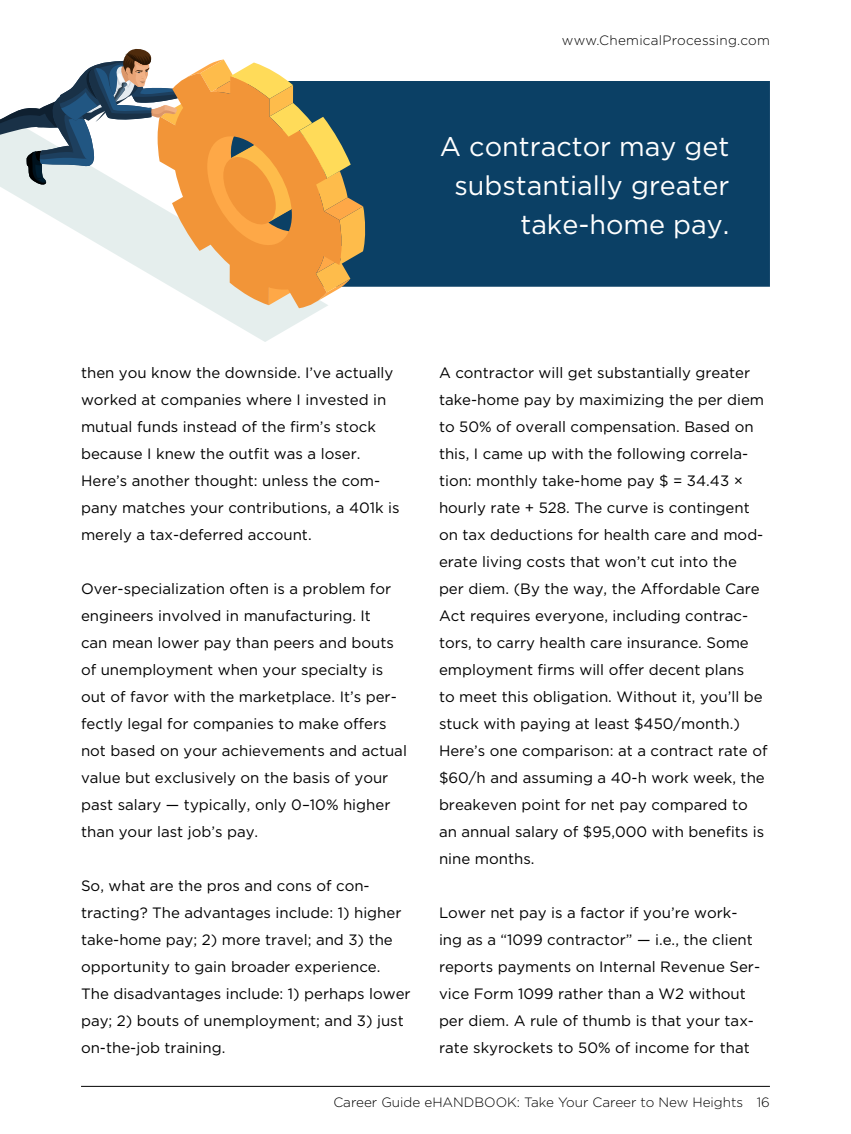
<style>
.page{position:relative;width:851px;height:1134px;background:#fff}
.page>*{position:absolute;margin:0;border:0;box-sizing:border-box;transform-origin:0 0}
.t1{font:27px/39px "Gotham";color:#fff;text-align:right}
.t2{font:15px/27px "Gotham";color:#000}
.t3{font:300 13.5px "Gotham";color:#000}
.t4{font:300 13.5px "Gotham";letter-spacing:.02em;color:#000}
</style>
<div class="page">
<div style="left:366px;top:81px;width:404px;height:206px;background:#0b4065"></div>
<svg style="left:208px;top:308px;width:115px;height:34px;fill:#eaf1f1"></svg>
<svg style="left:0;top:49px;width:366px;height:256px"></svg>
<hr style="left:81px;top:1086px;width:689px;height:1px;background:#000">
<p class="t4" style="left:562px;top:32px;width:209px">www.ChemicalProcessing.com</p>
<h1 class="t1" style="left:440px;top:126px;width:291px">A contractor may get substantially greater take-home pay.</h1>
<p class="t2" style="left:81px;top:359px;width:320px">then you know the downside. I’ve actually worked at companies where I invested in mutual funds instead of the firm’s stock because I knew the outfit was a loser.<br>Here’s another thought: unless the com&shy;pany matches your contributions, a 401k is merely a tax-deferred account.</p>
<p class="t2" style="left:81px;top:575px;width:327px">Over-specialization often is a problem for engineers involved in manufacturing. It<br>can mean lower pay than peers and bouts of unemployment when your specialty is out of favor with the marketplace. It’s per&shy;fectly legal for companies to make offers not based on your achievements and actual value but exclusively on the basis of your past salary — typically, only 0–10% higher than your last job’s pay.</p>
<p class="t2" style="left:81px;top:872px;width:331px">So, what are the pros and cons of con&shy;tracting? The advantages include: 1) higher take-home pay; 2) more travel; and 3) the opportunity to gain broader experience.<br>The disadvantages include: 1) perhaps lower pay; 2) bouts of unemployment; and 3) just on-the-job training.</p>
<p class="t2" style="left:439px;top:359px;width:330px">A contractor will get substantially greater take-home pay by maximizing the per diem to 50% of overall compensation. Based on this, I came up with the following correla&shy;tion: monthly take-home pay $ = 34.43 × hourly rate + 528. The curve is contingent on tax deductions for health care and mod&shy;erate living costs that won’t cut into the<br>per diem. (By the way, the Affordable Care Act requires everyone, including contrac&shy;tors, to carry health care insurance. Some employment firms will offer decent plans<br>to meet this obligation. Without it, you’ll be stuck with paying at least $450/month.)<br>Here’s one comparison: at a contract rate of $60/h and assuming a 40-h work week, the breakeven point for net pay compared to an annual salary of $95,000 with benefits is nine months.</p>
<p class="t2" style="left:439px;top:899px;width:322px">Lower net pay is a factor if you’re work&shy;ing as a “1099 contractor” — i.e., the client reports payments on Internal Revenue Ser&shy;vice Form 1099 rather than a W2 without per diem. A rule of thumb is that your tax&shy;rate skyrockets to 50% of income for that</p>
<p class="t3" style="left:333px;top:1094px;width:438px">Career Guide eHANDBOOK: Take Your Career to New Heights 16</p>
</div>
